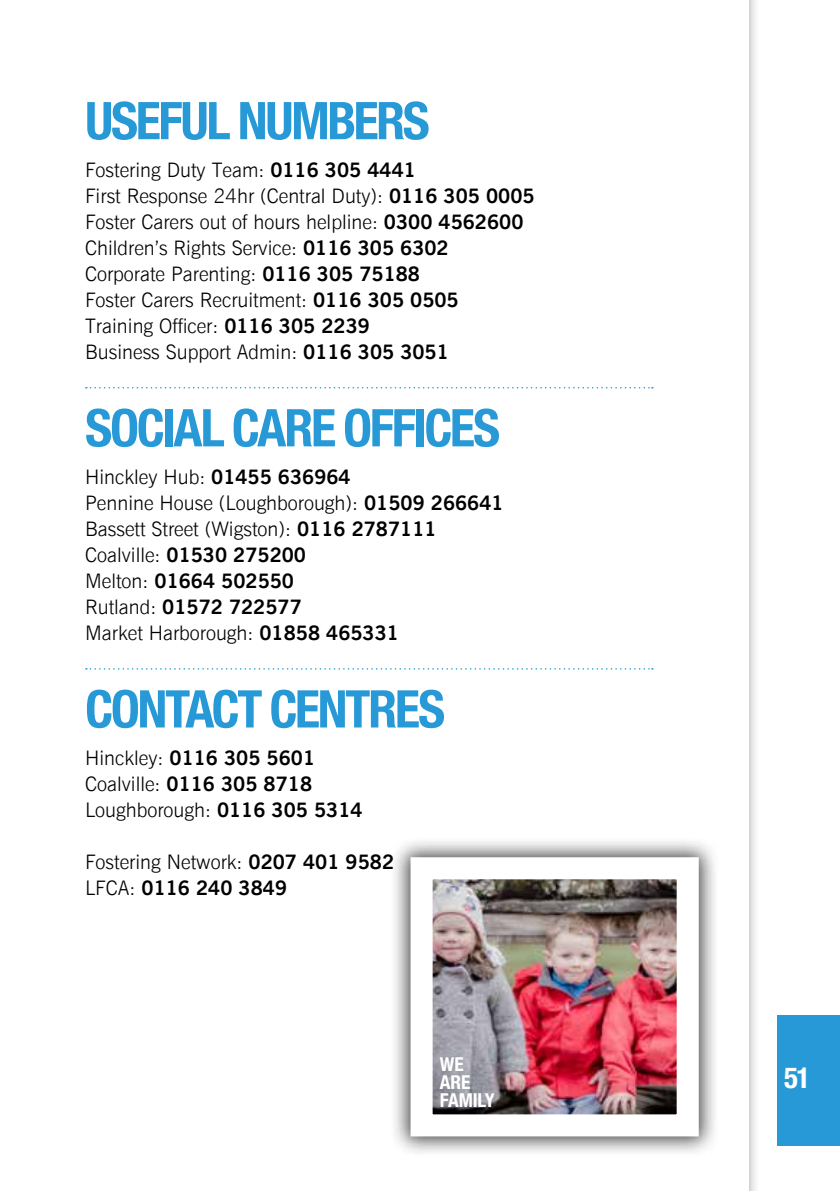
<style>
.page{position:relative;width:840px;height:1191px;background:#fff}
.page>*{position:absolute;margin:0;border:0;box-sizing:border-box;transform-origin:0 0}
.t1{font:700 condensed 52px "Helvetica Neue LT Std";letter-spacing:-.045em;color:#2699d6}
.t2{font:700 condensed 29px "Helvetica Neue LT Std";color:#fff}
.t3{font:300 20px/26px "News Gothic BT";color:#000}
.t4{font:700 20px/26px "News Gothic BT";color:#000}
.t5{font:700 condensed 19.2px/18px "Helvetica Neue LT Std";letter-spacing:-.015em;color:#fff}
.s1{font-weight:700}
.s2{font-weight:300}
</style>
<div class="page">
<div style="left:777px;top:1015px;width:62px;height:130px;background:#2699d6"></div>
<svg style="left:86px;top:387px;width:566px;height:1px"></svg>
<svg style="left:86px;top:668px;width:566px;height:1px"></svg>
<div style="left:389px;top:836px;width:330px;height:321px;background:#000;opacity:.75"></div>
<img style="left:433px;top:880px;width:242px;height:233px">
<h1 class="t1" style="left:85px;top:89px;width:346px">USEFUL NUMBERS</h1>
<p class="t3" style="left:85px;top:156px;width:451px">Fostering Duty Team: <span class="s1">0116 305 4441<br></span>First Response 24hr (Central Duty): <span class="s1">0116 305 0005<br></span>Foster Carers out of hours helpline: <span class="s1">0300 4562600<br></span>Children’s Rights Service: <span class="s1">0116 305 6302<br></span>Corporate Parenting: <span class="s1">0116 305 75188<br></span>Foster Carers Recruitment: <span class="s1">0116 305 0505<br></span>Training Officer: <span class="s1">0116 305 2239<br></span>Business Support Admin: <span class="s1">0116 305 3051</span></p>
<h1 class="t1" style="left:85px;top:396px;width:416px">SOCIAL CARE OFFICES</h1>
<p class="t3" style="left:85px;top:463px;width:420px">Hinckley Hub: <span class="s1">01455 636964<br></span>Pennine House (Loughborough): <span class="s1">01509 266641<br></span>Bassett Street (Wigston): <span class="s1">0116 2787111<br></span>Coalville: <span class="s1">01530 275200<br></span>Melton: <span class="s1">01664 502550<br></span>Rutland: <span class="s1">01572 722577<br></span>Market Harborough: <span class="s1">01858 465331</span></p>
<h1 class="t1" style="left:85px;top:677px;width:361px">CONTACT CENTRES</h1>
<p class="t4" style="left:85px;top:744px;width:279px"><span class="s2">Hinckley:</span> 0116 305 5601<br><span class="s2">Coalville:</span> 0116 305 8718<br><span class="s2">Loughborough:</span> 0116 305 5314</p>
<p class="t3" style="left:85px;top:848px;width:310px">Fostering Network: <span class="s1">0207 401 9582<br></span>LFCA: <span class="s1">0116 240 3849</span></p>
<p class="t5" style="left:439px;top:1055px;width:56px">WE<br>ARE<br>FAMILY</p>
<h2 class="t2" style="left:783px;top:1059px;width:28px">51</h2>
</div>
